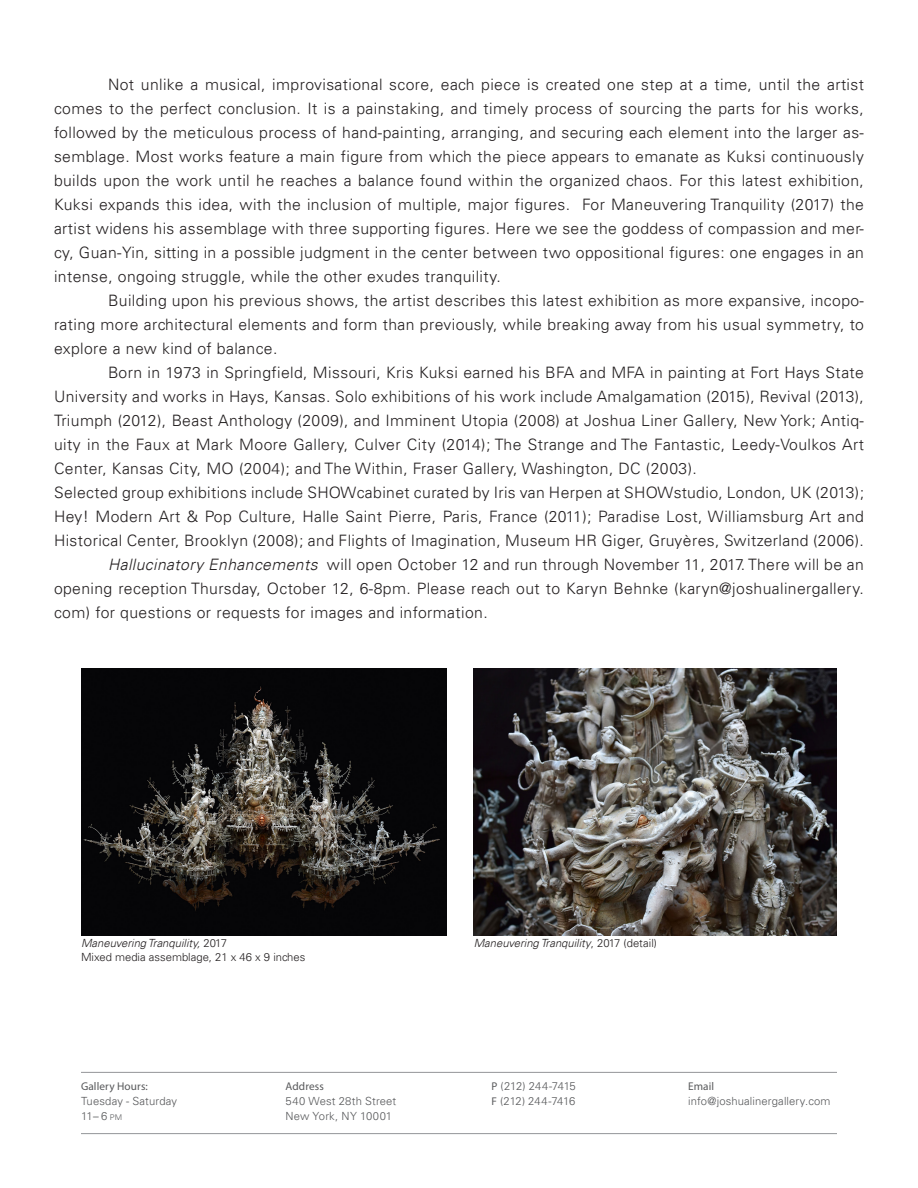
<style>
.page{position:relative;width:918px;height:1188px;background:#fff}
.page>*{position:absolute;margin:0;border:0;box-sizing:border-box;transform-origin:0 0}
.t1{font:300 15.75px/24px "Univers LT";letter-spacing:.025em;color:#231f20;text-align:justify}
.t2{font:300 11.25px/15px "Univers LT";letter-spacing:.01em;color:#57585a}
.t3{font:italic 300 11.25px "Univers LT";color:#231f20}
.t4{font:300 11.25px "Univers LT";color:#231f20}
.t5{font:11.25px "Myriad Pro";letter-spacing:.01em;color:#57585a}
.t6{font:300 11.25px "Univers LT";letter-spacing:-.025em;color:#57585a}
.t7{font:300 11.25px "Univers LT";letter-spacing:-.02em;color:#57585a}
.s1{font-style:italic}
.s2{font-style:normal}
.s3{font-size:7.8px}
.s4{font-family:"Myriad Pro";font-weight:400}
</style>
<div class="page">
<img style="left:81px;top:668px;width:365px;height:268px">
<img style="left:474px;top:668px;width:363px;height:268px">
<hr style="left:81px;top:1133px;width:756px;height:1px;background:#939598">
<hr style="left:81px;top:1072px;width:756px;height:1px;background:#939598">
<p class="t1" style="left:54px;top:72px;width:812px;text-indent:54px">Not unlike a musical, improvisational score, each piece is created one step at a time, until the artist comes to the perfect conclusion. It is a painstaking, and timely process of sourcing the parts for his works, followed by the meticulous process of hand-painting, arranging, and securing each element into the larger as&shy;semblage. Most works feature a main figure from which the piece appears to emanate as Kuksi continuously builds upon the work until he reaches a balance found within the organized chaos. For this latest exhibition, Kuksi expands this idea, with the inclusion of multiple, major figures. For Maneuvering Tranquility (2017) the artist widens his assemblage with three supporting figures. Here we see the goddess of compassion and mer&shy;cy, Guan-Yin, sitting in a possible judgment in the center between two oppositional figures: one engages in an intense, ongoing struggle, while the other exudes tranquility.</p>
<p class="t1" style="left:54px;top:288px;width:812px;text-indent:54px">Building upon his previous shows, the artist describes this latest exhibition as more expansive, incopo&shy;rating more architectural elements and form than previously, while breaking away from his usual symmetry, to explore a new kind of balance.</p>
<p class="t1" style="left:54px;top:360px;width:812px;text-indent:54px">Born in 1973 in Springfield, Missouri, Kris Kuksi earned his BFA and MFA in painting at Fort Hays State University and works in Hays, Kansas. Solo exhibitions of his work include Amalgamation (2015), Revival (2013), Triumph (2012), Beast Anthology (2009), and Imminent Utopia (2008) at Joshua Liner Gallery, New York; Antiq&shy;uity in the Faux at Mark Moore Gallery, Culver City (2014); The Strange and The Fantastic, Leedy-Voulkos Art Center, Kansas City, MO (2004); and The Within, Fraser Gallery, Washington, DC (2003).</p>
<p class="t1" style="left:54px;top:480px;width:812px">Selected group exhibitions include SHOWcabinet curated by Iris van Herpen at SHOWstudio, London, UK (2013); Hey! Modern Art &amp; Pop Culture, Halle Saint Pierre, Paris, France (2011); Paradise Lost, Williamsburg Art and Historical Center, Brooklyn (2008); and Flights of Imagination, Museum HR Giger, Gruyères, Switzerland (2006).</p>
<p class="t1" style="left:54px;top:552px;width:812px;text-indent:54px"><span class="s1">Hallucinatory Enhancements</span> will open October 12 and run through November 11, 2017. There will be an opening reception Thursday, October 12, 6-8pm. Please reach out to Karyn Behnke (karyn@joshualinergallery. com) for questions or requests for images and information.</p>
<p class="t3" style="left:81px;top:936px;width:147px">Maneuvering Tranquility, <span class="s2">2017</span></p>
<p class="t3" style="left:474px;top:936px;width:185px">Maneuvering Tranquility<span class="s2">, 2017 (detail)</span></p>
<p class="t4" style="left:81px;top:950px;width:226px">Mixed media assemblage, 21 x 46 x 9 inches</p>
<p class="t5" style="left:81px;top:1080px;width:68px">Gallery Hours:</p>
<p class="t2" style="left:81px;top:1094px;width:98px">Tuesday - Saturday</p>
<p class="t2" style="left:81px;top:1109px;width:43px">11– 6 <span class="s3">pm</span></p>
<p class="t5" style="left:285px;top:1080px;width:40px">Address</p>
<p class="t2" style="left:285px;top:1094px;width:112px">540 West 28th Street<br>New York, NY 10001</p>
<p class="t6" style="left:492px;top:1080px;width:86px"><span class="s4">P</span> (212) 244-7415</p>
<p class="t7" style="left:492px;top:1095px;width:85px"><span class="s4">F</span> (212) 244-7416</p>
<p class="t5" style="left:688px;top:1080px;width:27px">Email</p>
<p class="t2" style="left:688px;top:1094px;width:144px">info@joshualinergallery.com</p>
</div>
